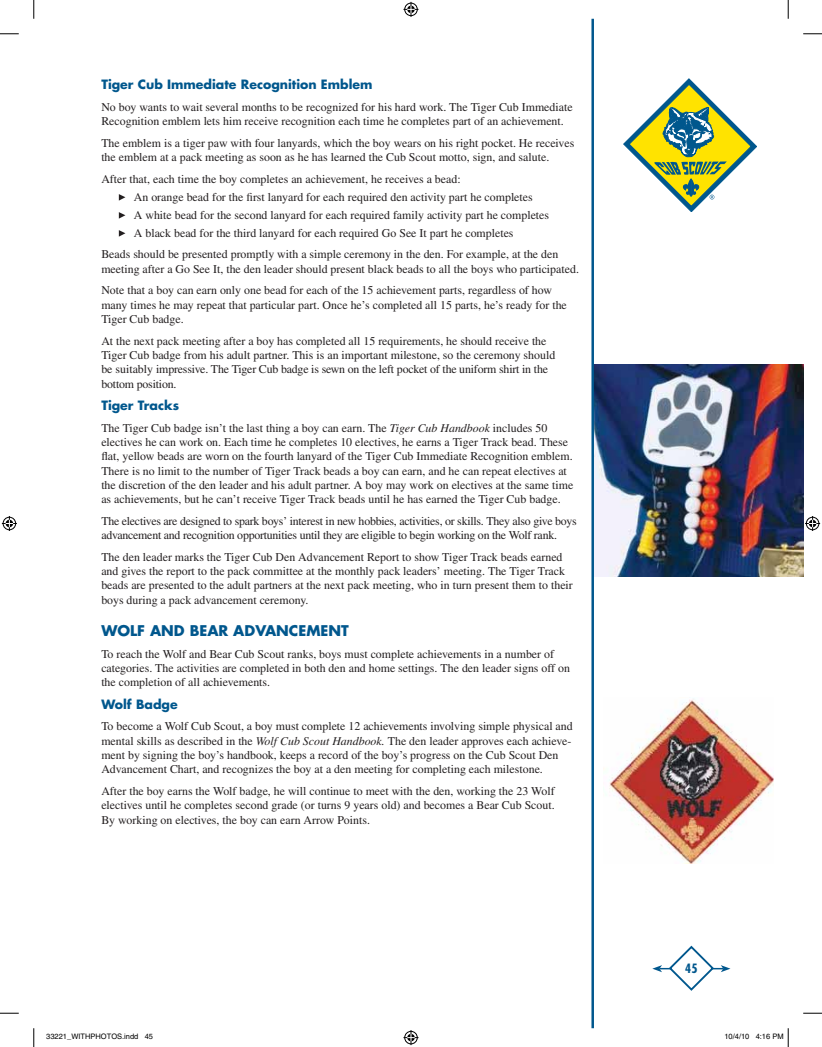
<style>
.page{position:relative;width:822px;height:1047px;background:#fff}
.page>*{position:absolute;margin:0;border:0;box-sizing:border-box;transform-origin:0 0}
.t1{font:700 14.38px "Futura";color:#00578d}
.t2{font:700 12.5px "Futura";color:#00578d}
.t3{font:700 condensed 12.5px "Futura";color:#00578d}
.t4{font:11.88px/14.2px "Times";color:#231f20}
.t5{font:11.88px/14.2px "Times";letter-spacing:-.02em;color:#231f20}
.t6{font:7.5px "Helvetica";color:#000}
.s1{font-style:italic}
</style>
<div class="page">
<svg style="left:623px;top:79px;width:133px;height:133px"></svg>
<hr style="left:659px;top:967px;width:64px;height:2px;background:#00578d">
<svg style="left:652px;top:965px;width:9px;height:7px"></svg>
<svg style="left:667px;top:945px;width:63px;height:46px"></svg>
<svg style="left:119px;top:194px;width:6px;height:6px"></svg>
<svg style="left:119px;top:212px;width:6px;height:6px"></svg>
<svg style="left:119px;top:230px;width:6px;height:6px"></svg>
<img style="left:593px;top:364px;width:209px;height:212px">
<img style="left:603px;top:700px;width:170px;height:163px">
<hr style="left:591px;top:19px;width:2px;height:1009px;background:#00578d">
<svg style="left:0;top:33px;width:19px;height:2px"></svg>
<svg style="left:803px;top:33px;width:18px;height:2px"></svg>
<svg style="left:0;top:1012px;width:19px;height:1px"></svg>
<svg style="left:803px;top:1012px;width:18px;height:1px"></svg>
<svg style="left:33px;top:0;width:2px;height:19px"></svg>
<svg style="left:33px;top:1028px;width:2px;height:18px"></svg>
<svg style="left:787px;top:0;width:1px;height:19px"></svg>
<svg style="left:403px;top:2px;width:15px;height:15px"></svg>
<svg style="left:403px;top:1030px;width:15px;height:14px"></svg>
<svg style="left:2px;top:516px;width:15px;height:15px"></svg>
<svg style="left:805px;top:516px;width:14px;height:15px"></svg>
<svg style="left:787px;top:1028px;width:1px;height:18px"></svg>
<p class="t2" style="left:101px;top:78px;width:272px">Tiger Cub Immediate Recognition Emblem</p>
<p class="t4" style="left:101px;top:100px;width:472px">No boy wants to wait several months to be recognized for his hard work. The Tiger Cub Immediate<br>Recognition emblem lets him receive recognition each time he completes part of an achievement.</p>
<p class="t4" style="left:101px;top:136px;width:474px">The emblem is a tiger paw with four lanyards, which the boy wears on his right pocket. He receives the emblem at a pack meeting as soon as he has learned the Cub Scout motto, sign, and salute.</p>
<p class="t4" style="left:134px;top:171px;width:416px;line-height:18px;text-indent:-33px">After that, each time the boy completes an achievement, he receives a bead:<br>An orange bead for the first lanyard for each required den activity part he completes<br>A white bead for the second lanyard for each required family activity part he completes A black bead for the third lanyard for each required Go See It part he completes</p>
<p class="t4" style="left:101px;top:248px;width:479px">Beads should be presented promptly with a simple ceremony in the den. For example, at the den meeting after a Go See It, the den leader should present black beads to all the boys who participated.</p>
<p class="t4" style="left:101px;top:284px;width:467px">Note that a boy can earn only one bead for each of the 15 achievement parts, regardless of how many times he may repeat that particular part. Once he’s completed all 15 parts, he’s ready for the<br>Tiger Cub badge.</p>
<p class="t4" style="left:101px;top:334px;width:455px">At the next pack meeting after a boy has completed all 15 requirements, he should receive the Tiger Cub badge from his adult partner. This is an important milestone, so the ceremony should be suitably impressive. The Tiger Cub badge is sewn on the left pocket of the uniform shirt in the bottom position.</p>
<p class="t2" style="left:101px;top:399px;width:79px">Tiger Tracks</p>
<p class="t4" style="left:101px;top:421px;width:473px">The Tiger Cub badge isn’t the last thing a boy can earn. The <span class="s1">Tiger Cub Handbook</span> includes 50 electives he can work on. Each time he completes 10 electives, he earns a Tiger Track bead. These flat, yellow beads are worn on the fourth lanyard of the Tiger Cub Immediate Recognition emblem.<br>There is no limit to the number of Tiger Track beads a boy can earn, and he can repeat electives at the discretion of the den leader and his adult partner. A boy may work on electives at the same time as achievements, but he can’t receive Tiger Track beads until he has earned the Tiger Cub badge.</p>
<p class="t5" style="left:101px;top:514px;width:477px">The electives are designed to spark boys’ interest in new hobbies, activities, or skills. They also give boys advancement and recognition opportunities until they are eligible to begin working on the Wolf rank.</p>
<p class="t4" style="left:101px;top:550px;width:473px">The den leader marks the Tiger Cub Den Advancement Report to show Tiger Track beads earned and gives the report to the pack committee at the monthly pack leaders’ meeting. The Tiger Track beads are presented to the adult partners at the next pack meeting, who in turn present them to their boys during a pack advancement ceremony.</p>
<p class="t1" style="left:101px;top:624px;width:249px">WOLF AND BEAR ADVANCEMENT</p>
<p class="t4" style="left:101px;top:647px;width:470px">To reach the Wolf and Bear Cub Scout ranks, boys must complete achievements in a number of categories. The activities are completed in both den and home settings. The den leader signs off on the completion of all achievements.</p>
<p class="t2" style="left:101px;top:698px;width:78px">Wolf Badge</p>
<p class="t4" style="left:101px;top:720px;width:473px">To become a Wolf Cub Scout, a boy must complete 12 achievements involving simple physical and mental skills as described in the <span class="s1">Wolf Cub Scout Handbook.</span> The den leader approves each achieve&shy;ment by signing the boy’s handbook, keeps a record of the boy’s progress on the Cub Scout Den Advancement Chart, and recognizes the boy at a den meeting for completing each milestone.</p>
<p class="t4" style="left:101px;top:784px;width:454px;text-align:justify">After the boy earns the Wolf badge, he will continue to meet with the den, working the 23 Wolf electives until he completes second grade (or turns 9 years old) and becomes a Bear Cub Scout.<br>By working on electives, the boy can earn Arrow Points.</p>
<p class="t3" style="left:685px;top:963px;width:14px">45</p>
<p class="t6" style="left:46px;top:1033px;width:108px">33221_WITHPHOTOS.indd 45</p>
<p class="t6" style="left:724px;top:1033px;width:61px">10/4/10 4:16 PM</p>
</div>
